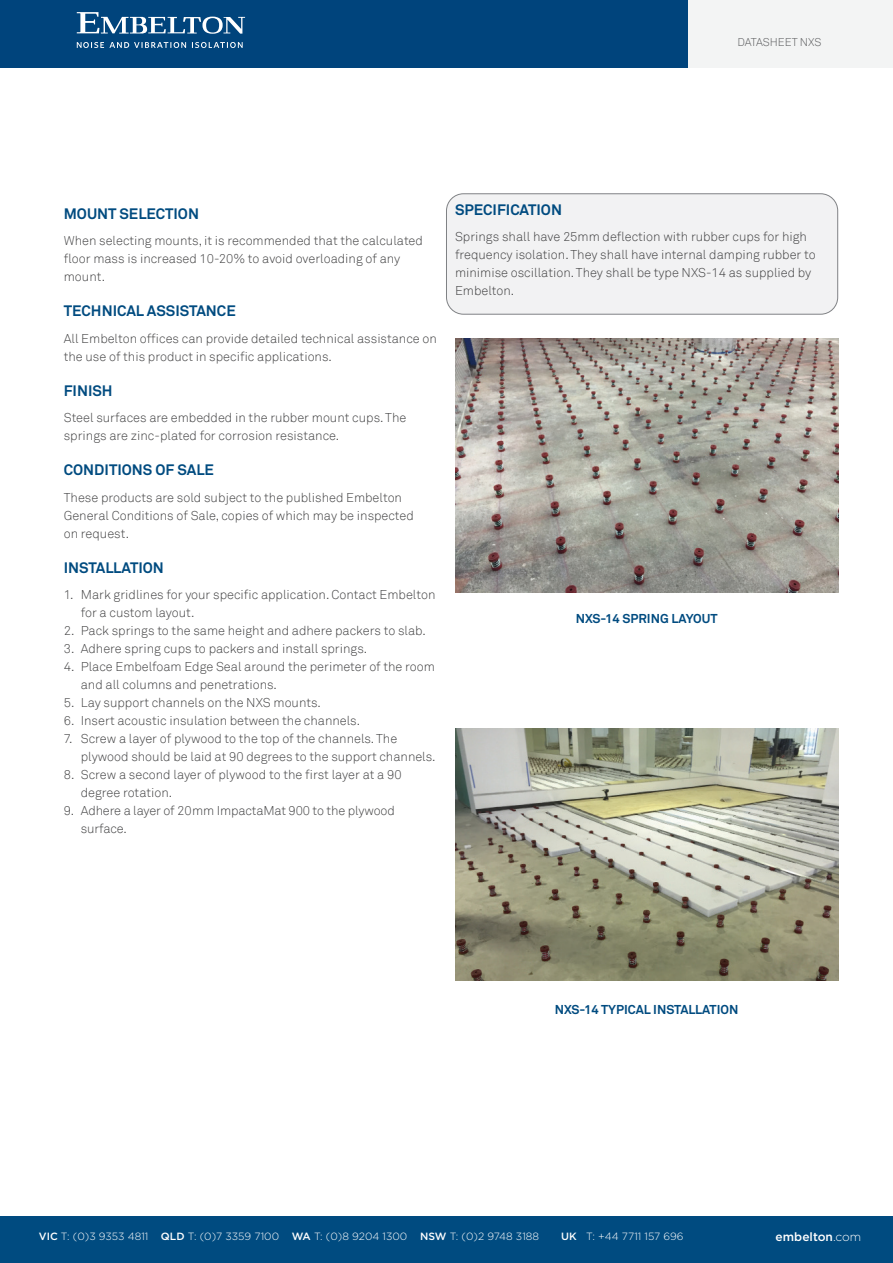
<style>
.page{position:relative;width:893px;height:1263px;background:#fff}
.page>*{position:absolute;margin:0;border:0;box-sizing:border-box;transform-origin:0 0}
.Paragraph_Heading{font:700 15px "Akkurat";color:#004b80}
.Body_Copy{font:300 12.75px/18px "Akkurat";color:#414142}
.Paragraph_Heading-2{font:700 12.75px "Akkurat";color:#004b80}
.t1{font:500 12px "Gotham";color:#fff}
.t2{font:300 11.25px "Akkurat";color:#58595b}
.t3{font:300 10.5px "Gotham";color:#fff}
.s1{font-weight:500}
.s2{font-weight:300}
</style>
<div class="page">
<div style="left:0;top:0;width:893px;height:68px;background:#f3f4f4"></div>
<div style="left:0;top:0;width:688px;height:68px;background:#00447c"></div>
<svg style="left:77px;top:12px;width:168px;height:22px"></svg>
<svg style="left:77px;top:42px;width:166px;height:6px"></svg>
<div style="left:0;top:1216px;width:893px;height:47px;background:#004b80"></div>
<div style="left:446px;top:194px;width:392px;height:120px;background:#f2f2f3;border-radius:17px"></div>
<div style="left:446px;top:193px;width:392px;height:122px;border:1px solid #808285;border-radius:17px"></div>
<img style="left:456px;top:338px;width:382px;height:254px">
<img style="left:455px;top:729px;width:383px;height:252px">
<p class="t2" style="left:737px;top:35px;width:86px">DATASHEET NXS</p>
<p class="Paragraph_Heading" style="left:64px;top:204px;width:137px">MOUNT SELECTION</p>
<p class="Body_Copy" style="left:64px;top:232px;width:361px">When selecting mounts, it is recommended that the calculated floor mass is increased 10-20% to avoid overloading of any mount.</p>
<p class="Paragraph_Heading" style="left:64px;top:301px;width:174px">TECHNICAL ASSISTANCE</p>
<p class="Body_Copy" style="left:64px;top:330px;width:375px">All Embelton offices can provide detailed technical assistance on the use of this product in specific applications.</p>
<p class="Paragraph_Heading" style="left:64px;top:381px;width:50px">FINISH</p>
<p class="Body_Copy" style="left:64px;top:409px;width:344px">Steel surfaces are embedded in the rubber mount cups. The springs are zinc-plated for corrosion resistance.</p>
<p class="Paragraph_Heading" style="left:64px;top:460px;width:152px">CONDITIONS OF SALE</p>
<p class="Body_Copy" style="left:64px;top:489px;width:352px">These products are sold subject to the published Embelton<br>General Conditions of Sale, copies of which may be inspected on request.</p>
<p class="Paragraph_Heading" style="left:64px;top:558px;width:102px">INSTALLATION</p>
<p class="Body_Copy" style="left:81px;top:586px;width:356px;text-indent:-17px">1. Mark gridlines for your specific application. Contact Embelton for a custom layout.</p>
<p class="Body_Copy" style="left:64px;top:622px;width:364px">2. Pack springs to the same height and adhere packers to slab.</p>
<p class="Body_Copy" style="left:64px;top:640px;width:305px">3. Adhere spring cups to packers and install springs.</p>
<p class="Body_Copy" style="left:81px;top:658px;width:356px;text-indent:-17px">4. Place Embelfoam Edge Seal around the perimeter of the room and all columns and penetrations.</p>
<p class="Body_Copy" style="left:64px;top:694px;width:259px">5. Lay support channels on the NXS mounts.</p>
<p class="Body_Copy" style="left:64px;top:712px;width:298px">6. Insert acoustic insulation between the channels.</p>
<p class="Body_Copy" style="left:81px;top:730px;width:356px;text-indent:-17px">7. Screw a layer of plywood to the top of the channels. The plywood should be laid at 90 degrees to the support channels.</p>
<p class="Body_Copy" style="left:81px;top:766px;width:322px;text-indent:-17px">8. Screw a second layer of plywood to the first layer at a 90 degree rotation.</p>
<p class="Body_Copy" style="left:81px;top:802px;width:316px;text-indent:-17px">9. Adhere a layer of 20mm ImpactaMat 900 to the plywood surface.</p>
<p class="Paragraph_Heading" style="left:455px;top:200px;width:109px">SPECIFICATION</p>
<p class="Body_Copy" style="left:455px;top:228px;width:362px">Springs shall have 25mm deflection with rubber cups for high frequency isolation. They shall have internal damping rubber to minimise oscillation. They shall be type NXS-14 as supplied by Embelton.</p>
<p class="Paragraph_Heading-2" style="left:576px;top:610px;width:143px">NXS-14 SPRING LAYOUT</p>
<p class="Paragraph_Heading-2" style="left:555px;top:1001px;width:185px">NXS-14 TYPICAL INSTALLATION</p>
<p class="t3" style="left:39px;top:1231px;width:502px"><span class="s1">VIC</span> T: (0)3 9353 4811 <span class="s1">QLD</span> T: (0)7 3359 7100 <span class="s1">WA</span> T: (0)8 9204 1300 <span class="s1">NSW</span> T: (0)2 9748 3188</p>
<p class="t3" style="left:561px;top:1231px;width:124px"><span class="s1">UK</span> T: +44 7711 157 696</p>
<p class="t1" style="left:776px;top:1230px;width:87px">embelton<span class="s2">.com</span></p>
</div>
